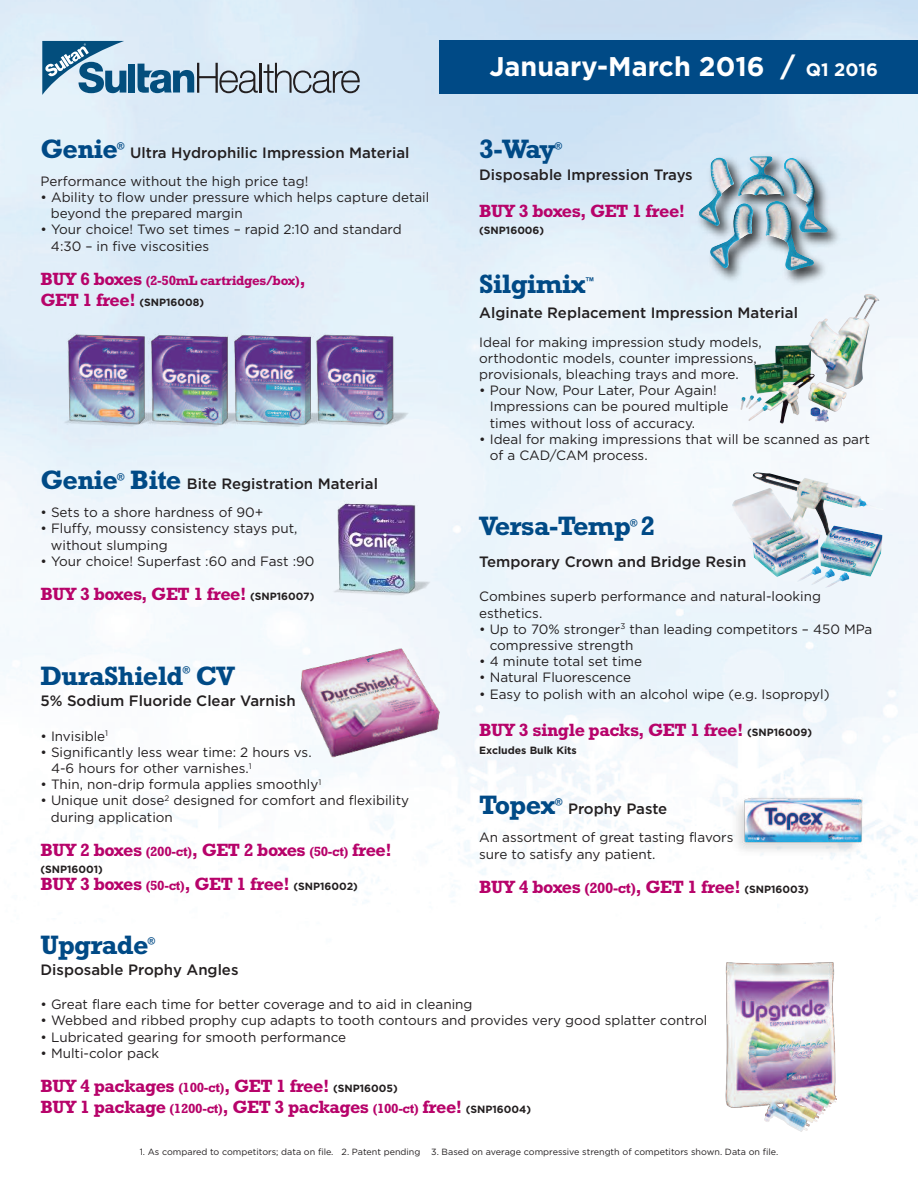
<style>
.page{position:relative;width:918px;height:1188px;background:#fff}
.page>*{position:absolute;margin:0;border:0;box-sizing:border-box;transform-origin:0 0}
.t1{font:700 27px "Rockwell";letter-spacing:-.025em;color:#004a86}
.t2{font:700 27px "Gotham";color:#fff}
.t3{font:700 18px/21.6px "Rockwell";letter-spacing:-.025em;color:#b7036a}
.t4{font:500 15px "Gotham";color:#231f20}
.t5{font:13.5px/16.2px "Gotham";color:#231f20}
.t6{font:700 13.5px "Rockwell";letter-spacing:-.025em;color:#b7036a}
.t7{font:700 10.5px "Gotham";color:#231f20}
.t8{font:700 9.9px "Rockwell";color:#004a86}
.t9{font:9px "Gotham";color:#231f20}
.s1{font-size:18px}
.s2{font-family:"Rockwell";font-size:18px;color:#b7036a}
.s3{font-family:"Rockwell";font-weight:700;font-size:27px;color:#004a86}
.s4{font-family:"Gotham";font-size:10.5px;color:#231f20}
.s5{font-size:13.5px}
.s6{font-size:15px}
</style>
<div class="page">
<img style="left:0;top:0;width:918px;height:924px">
<hr style="left:260px;top:63px;width:2px;height:30px;background:#231f20">
<svg style="left:264px;top:63px;width:96px;height:30px;background:#aebac4"></svg>
<div style="left:128px;top:64px;width:7px;height:29px;background:#034e7d"></div>
<svg style="left:138px;top:63px;width:120px;height:30px;background:#8ba7bc"></svg>
<svg style="left:42px;top:41px;width:84px;height:54px;background:#729eba"></svg>
<div style="left:439px;top:40px;width:479px;height:54px;background:#004a86"></div>
<img style="left:55px;top:318px;width:369px;height:124px">
<img style="left:332px;top:497px;width:98px;height:108px">
<img style="left:685px;top:131px;width:169px;height:181px">
<img style="left:738px;top:156px;width:47px;height:70px">
<img style="left:732px;top:472px;width:152px;height:105px">
<img style="left:748px;top:293px;width:132px;height:131px">
<img style="left:725px;top:962px;width:112px;height:170px">
<img style="left:292px;top:644px;width:151px;height:119px">
<img style="left:730px;top:784px;width:141px;height:74px">
<h1 class="t1" style="left:40px;top:133px;width:79px">Genie</h1>
<p class="t8" style="left:117px;top:139px;width:9px">®</p>
<p class="t4" style="left:130px;top:144px;width:281px">Ultra Hydrophilic Impression Material</p>
<p class="t5" style="left:40px;top:173px;width:269px">Performance without the high price tag!</p>
<p class="t5" style="left:51px;top:189px;width:380px;text-indent:-10px">• Ability to flow under pressure which helps capture detail beyond the prepared margin</p>
<p class="t5" style="left:51px;top:222px;width:352px;text-indent:-10px">• Your choice! Two set times – rapid 2:10 and standard<br>4:30 – in five viscosities</p>
<p class="t6" style="left:40px;top:272px;width:267px"><span class="s1">BUY 6 boxes</span> (2-50mL cartridges/box)<span class="s1">,</span></p>
<p class="t7" style="left:40px;top:297px;width:165px"><span class="s2">GET 1 free!</span> (SNP16008)</p>
<h1 class="t1" style="left:40px;top:464px;width:79px">Genie</h1>
<p class="t8" style="left:117px;top:471px;width:9px">®</p>
<p class="t4" style="left:130px;top:475px;width:249px"><span class="s3">Bite</span> Bite Registration Material</p>
<p class="t5" style="left:40px;top:504px;width:224px">• Sets to a shore hardness of 90+</p>
<p class="t5" style="left:51px;top:521px;width:248px;text-indent:-10px">• Fluffy, moussy consistency stays put, without slumping</p>
<p class="t5" style="left:40px;top:553px;width:276px">• Your choice! Superfast :60 and Fast :90</p>
<h2 class="t3" style="left:40px;top:583px;width:275px">BUY 3 boxes, GET 1 free! <span class="s4">(SNP16007)</span></h2>
<h1 class="t1" style="left:40px;top:660px;width:144px">DuraShield</h1>
<p class="t8" style="left:183px;top:664px;width:9px">®</p>
<h1 class="t1" style="left:196px;top:660px;width:41px">CV</h1>
<p class="t4" style="left:40px;top:692px;width:257px">5% Sodium Fluoride Clear Varnish</p>
<p class="t5" style="left:40px;top:728px;width:69px">• Invisible<sup>1</sup></p>
<p class="t5" style="left:51px;top:744px;width:262px;text-indent:-11px">• Significantly less wear time: 2 hours vs.<br>4-6 hours for other varnishes.<sup>1</sup></p>
<p class="t5" style="left:40px;top:776px;width:282px">• Thin, non-drip formula applies smoothly<sup>1</sup></p>
<p class="t5" style="left:51px;top:793px;width:360px;text-indent:-10px">• Unique unit dose<sup>2</sup> designed for comfort and flexibility during application</p>
<h2 class="t3" style="left:40px;top:839px;width:353px">BUY 2 boxes <span class="s5">(200-ct)</span>, GET 2 boxes <span class="s5">(50-ct)</span> free!</h2>
<p class="t7" style="left:40px;top:863px;width:64px">(SNP16001)</p>
<h2 class="t3" style="left:40px;top:873px;width:319px">BUY 3 boxes <span class="s5">(50-ct)</span>, GET 1 free! <span class="s4">(SNP16002)</span></h2>
<h1 class="t2" style="left:489px;top:50px;width:390px">January-March 2016 / <span class="s1">Q1 2016</span></h1>
<h1 class="t1" style="left:479px;top:133px;width:78px">3-Way</h1>
<p class="t8" style="left:555px;top:139px;width:9px">®</p>
<p class="t4" style="left:479px;top:166px;width:215px">Disposable Impression Trays</p>
<h2 class="t3" style="left:479px;top:199px;width:208px">BUY 3 boxes, GET 1 free!</h2>
<p class="t7" style="left:479px;top:224px;width:67px">(SNP16006)</p>
<h1 class="t1" style="left:479px;top:268px;width:108px">Silgimix</h1>
<p class="t8" style="left:585px;top:274px;width:11px">™</p>
<p class="t4" style="left:479px;top:304px;width:320px">Alginate Replacement Impression Material</p>
<p class="t5" style="left:479px;top:334px;width:284px">Ideal for making impression study models, orthodontic models, counter impressions, provisionals, bleaching trays and more.</p>
<p class="t5" style="left:490px;top:382px;width:240px;text-indent:-11px">• Pour Now, Pour Later, Pour Again!<br>Impressions can be poured multiple times without loss of accuracy.</p>
<p class="t5" style="left:490px;top:431px;width:382px;text-indent:-10px">• Ideal for making impressions that will be scanned as part of a CAD/CAM process.</p>
<h1 class="t1" style="left:479px;top:510px;width:178px">Versa-Temp 2</h1>
<p class="t8" style="left:630px;top:517px;width:9px">®</p>
<p class="t4" style="left:479px;top:553px;width:269px">Temporary Crown and Bridge Resin</p>
<p class="t5" style="left:479px;top:589px;width:343px">Combines superb performance and natural-looking esthetics.</p>
<p class="t5" style="left:490px;top:621px;width:384px;text-indent:-10px">• Up to 70% stronger<sup>3</sup> than leading competitors – 450 MPa compressive strength</p>
<p class="t5" style="left:479px;top:653px;width:164px">• 4 minute total set time</p>
<p class="t5" style="left:479px;top:670px;width:153px">• Natural Fluorescence</p>
<p class="t5" style="left:479px;top:686px;width:352px">• Easy to polish with an alcohol wipe (e.g. Isopropyl)</p>
<h2 class="t3" style="left:479px;top:719px;width:334px">BUY 3 single packs, GET 1 free! <span class="s4">(SNP16009)</span></h2>
<p class="t7" style="left:479px;top:744px;width:99px">Excludes Bulk Kits</p>
<h1 class="t1" style="left:479px;top:789px;width:78px">Topex</h1>
<p class="t8" style="left:555px;top:796px;width:9px">®</p>
<p class="t4" style="left:568px;top:800px;width:101px">Prophy Paste</p>
<p class="t5" style="left:479px;top:830px;width:256px">An assortment of great tasting flavors sure to satisfy any patient.</p>
<h2 class="t3" style="left:479px;top:876px;width:331px">BUY 4 boxes <span class="s6">(200-ct)</span>, GET 1 free! <span class="s4">(SNP16003)</span></h2>
<h1 class="t1" style="left:40px;top:928px;width:110px">Upgrade</h1>
<p class="t8" style="left:148px;top:935px;width:9px">®</p>
<p class="t4" style="left:40px;top:961px;width:200px">Disposable Prophy Angles</p>
<p class="t5" style="left:40px;top:996px;width:434px">• Great flare each time for better coverage and to aid in cleaning</p>
<p class="t5" style="left:40px;top:1013px;width:668px">• Webbed and ribbed prophy cup adapts to tooth contours and provides very good splatter control</p>
<p class="t5" style="left:40px;top:1029px;width:307px">• Lubricated gearing for smooth performance</p>
<p class="t5" style="left:40px;top:1045px;width:120px">• Multi-color pack</p>
<h2 class="t3" style="left:40px;top:1075px;width:492px">BUY 4 packages <span class="s5">(100-ct)</span>, GET 1 free! <span class="s4">(SNP16005)<br></span>BUY 1 package <span class="s5">(1200-ct)</span>, GET 3 packages <span class="s5">(100-ct)</span> free! <span class="s4">(SNP16004)</span></h2>
<p class="t9" style="left:140px;top:1146px;width:640px">1. As compared to competitors; data on file. 2. Patent pending 3. Based on average compressive strength of competitors shown. Data on file.</p>
</div>
